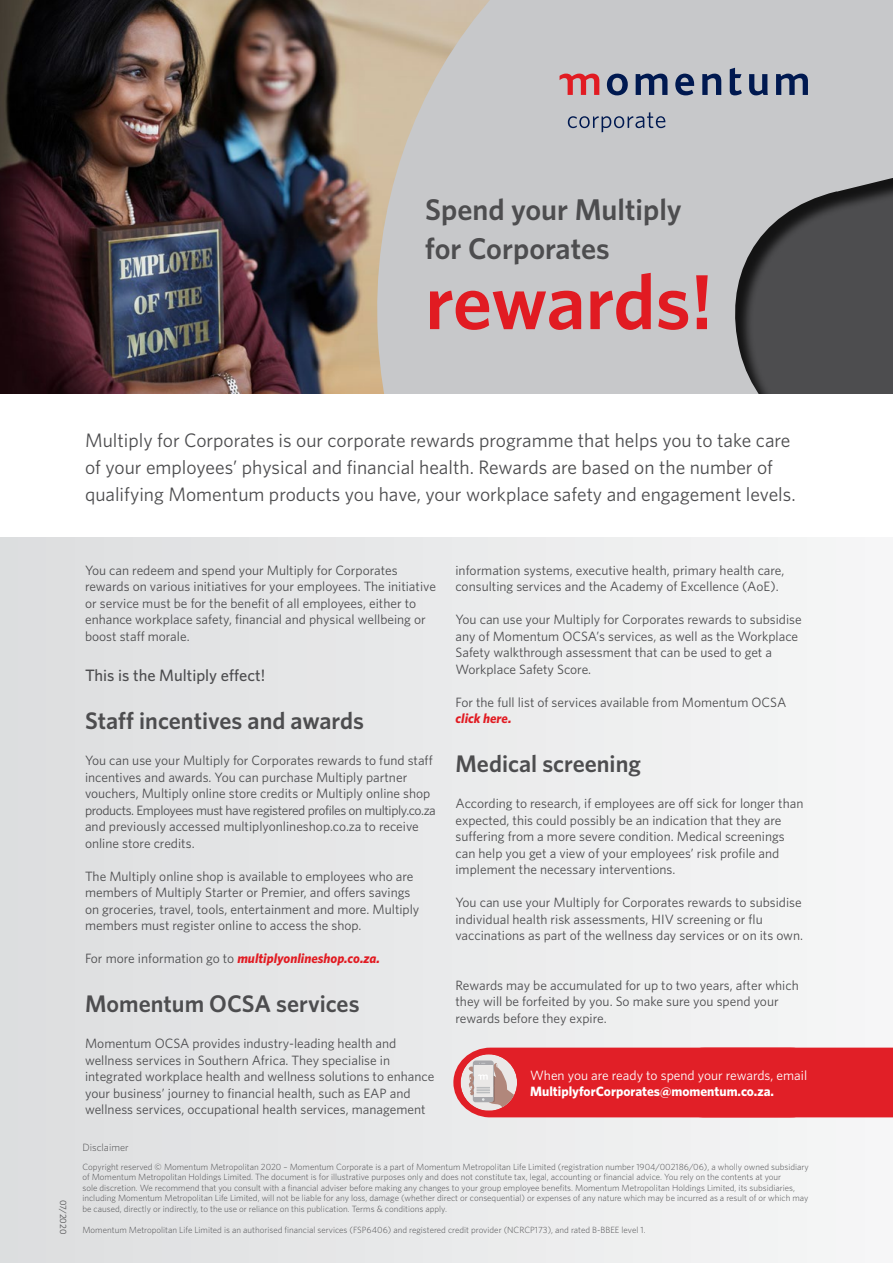
<style>
.page{position:relative;width:893px;height:1263px;background:#fff}
.page>*{position:absolute;margin:0;border:0;box-sizing:border-box;transform-origin:0 0}
.t1{font:600 78px "Whitney";letter-spacing:-.01em;color:#e11b22}
.t2{font:600 30px/39px "Whitney";color:#4d4d4f}
.t3{font:600 24px "Whitney";color:#4d4d4f}
.t4{font:19.5px/27px "Whitney";color:#4d4d4f}
.t5{font:500 16.5px "Whitney";color:#4d4d4f}
.t6{font:13.5px/16.5px "Whitney";color:#4d4d4f}
.t7{font:italic 700 13.5px "Whitney";color:#e11b22}
.t8{font:13.5px "Whitney";color:#fff}
.t9{font:700 13.5px "Whitney";color:#fff}
.t10{font:300 10.5px "Whitney";color:#4d4d4f}
.t11{font:300 9px/10.5px "Whitney";color:#4d4d4f}
.t12{font:9px "Whitney";letter-spacing:-.005em;color:#4d4d4f}
.s1{font-weight:400;font-style:normal;color:#4d4d4f}
</style>
<div class="page">
<div style="left:0;top:538px;width:893px;height:725px;background:#e9eaeb"></div>
<img style="left:0;top:0;width:328px;height:393px">
<svg style="left:328px;top:0;width:565px;height:393px;background:#b3b1af"></svg>
<svg style="left:607px;top:68px;width:201px;height:27px;background:#7f889d"></svg>
<svg style="left:560px;top:74px;width:39px;height:21px"></svg>
<svg style="left:568px;top:112px;width:97px;height:20px;background:#a1a7b3"></svg>
<svg style="left:453px;top:1047px;width:440px;height:70px;background:#e03239"></svg>
<h2 class="t2" style="left:425px;top:189px;width:258px">Spend your Multiply for Corporates</h2>
<h1 class="t1" style="left:425px;top:250px;width:289px">rewards!</h1>
<p class="t4" style="left:85px;top:426px;width:712px">Multiply for Corporates is our corporate rewards programme that helps you to take care of your employees’ physical and financial health. Rewards are based on the number of qualifying Momentum products you have, your workplace safety and engagement levels.</p>
<p class="t12" style="left:69px;top:1200px;width:36px;rotate:90deg">07/2020</p>
<p class="t6" style="left:85px;top:562px;width:352px">You can redeem and spend your Multiply for Corporates rewards on various initiatives for your employees. The initiative or service must be for the benefit of all employees, either to enhance workplace safety, financial and physical wellbeing or boost staff morale.</p>
<p class="t5" style="left:85px;top:664px;width:182px">This is the Multiply effect!</p>
<h3 class="t3" style="left:85px;top:705px;width:280px">Staff incentives and awards</h3>
<p class="t6" style="left:85px;top:752px;width:352px">You can use your Multiply for Corporates rewards to fund staff incentives and awards. You can purchase Multiply partner vouchers, Multiply online store credits or Multiply online shop products. Employees must have registered profiles on multiply.co.za and previously accessed multiplyonlineshop.co.za to receive online store credits.</p>
<p class="t6" style="left:85px;top:868px;width:336px">The Multiply online shop is available to employees who are members of Multiply Starter or Premier, and offers savings on groceries, travel, tools, entertainment and more. Multiply members must register online to access the shop.</p>
<p class="t7" style="left:85px;top:950px;width:296px"><span class="s1">For more information go to</span> multiplyonlineshop.co.za.</p>
<h3 class="t3" style="left:85px;top:988px;width:276px">Momentum OCSA services</h3>
<p class="t6" style="left:85px;top:1035px;width:351px">Momentum OCSA provides industry-leading health and wellness services in Southern Africa. They specialise in integrated workplace health and wellness solutions to enhance your business’ journey to financial health, such as EAP and wellness services, occupational health services, management</p>
<p class="t6" style="left:455px;top:562px;width:331px">information systems, executive health, primary health care, consulting services and the Academy of Excellence (AoE).</p>
<p class="t6" style="left:455px;top:611px;width:348px">You can use your Multiply for Corporates rewards to subsidise any of Momentum OCSA’s services, as well as the Workplace Safety walkthrough assessment that can be used to get a Workplace Safety Score.</p>
<p class="t6" style="left:455px;top:694px;width:332px">For the full list of services available from Momentum OCSA</p>
<p class="t7" style="left:455px;top:710px;width:58px">click here.</p>
<h3 class="t3" style="left:455px;top:748px;width:187px">Medical screening</h3>
<p class="t6" style="left:455px;top:795px;width:349px">According to research, if employees are off sick for longer than expected, this could possibly be an indication that they are suffering from a more severe condition. Medical screenings can help you get a view of your employees’ risk profile and implement the necessary interventions.</p>
<p class="t6" style="left:455px;top:894px;width:349px">You can use your Multiply for Corporates rewards to subsidise individual health risk assessments, HIV screening or flu vaccinations as part of the wellness day services or on its own.</p>
<p class="t6" style="left:455px;top:977px;width:345px">Rewards may be accumulated for up to two years, after which they will be forfeited by you. So make sure you spend your rewards before they expire.</p>
<p class="t8" style="left:530px;top:1066px;width:279px">When you are ready to spend your rewards, email</p>
<p class="t9" style="left:530px;top:1082px;width:245px">MultiplyforCorporates@momentum.co.za.</p>
<p class="t10" style="left:82px;top:1140px;width:48px">Disclaimer</p>
<p class="t11" style="left:82px;top:1161px;width:728px">Copyright reserved © Momentum Metropolitan 2020 – Momentum Corporate is a part of Momentum Metropolitan Life Limited (registration number 1904/002186/06), a wholly owned subsidiary of Momentum Metropolitan Holdings Limited. The document is for illustrative purposes only and does not constitute tax, legal, accounting or financial advice. You rely on the contents at your<br>sole discretion. We recommend that you consult with a financial adviser before making any changes to your group employee benefits. Momentum Metropolitan Holdings Limited, its subsidiaries, including Momentum Metropolitan Life Limited, will not be liable for any loss, damage (whether direct or consequential) or expenses of any nature which may be incurred as a result of or which may be caused, directly or indirectly, to the use or reliance on this publication. Terms &amp; conditions apply.</p>
<p class="t11" style="left:82px;top:1224px;width:565px">Momentum Metropolitan Life Limited is an authorised financial services (FSP6406) and registered credit provider (NCRCP173), and rated B-BBEE level 1.</p>
</div>
